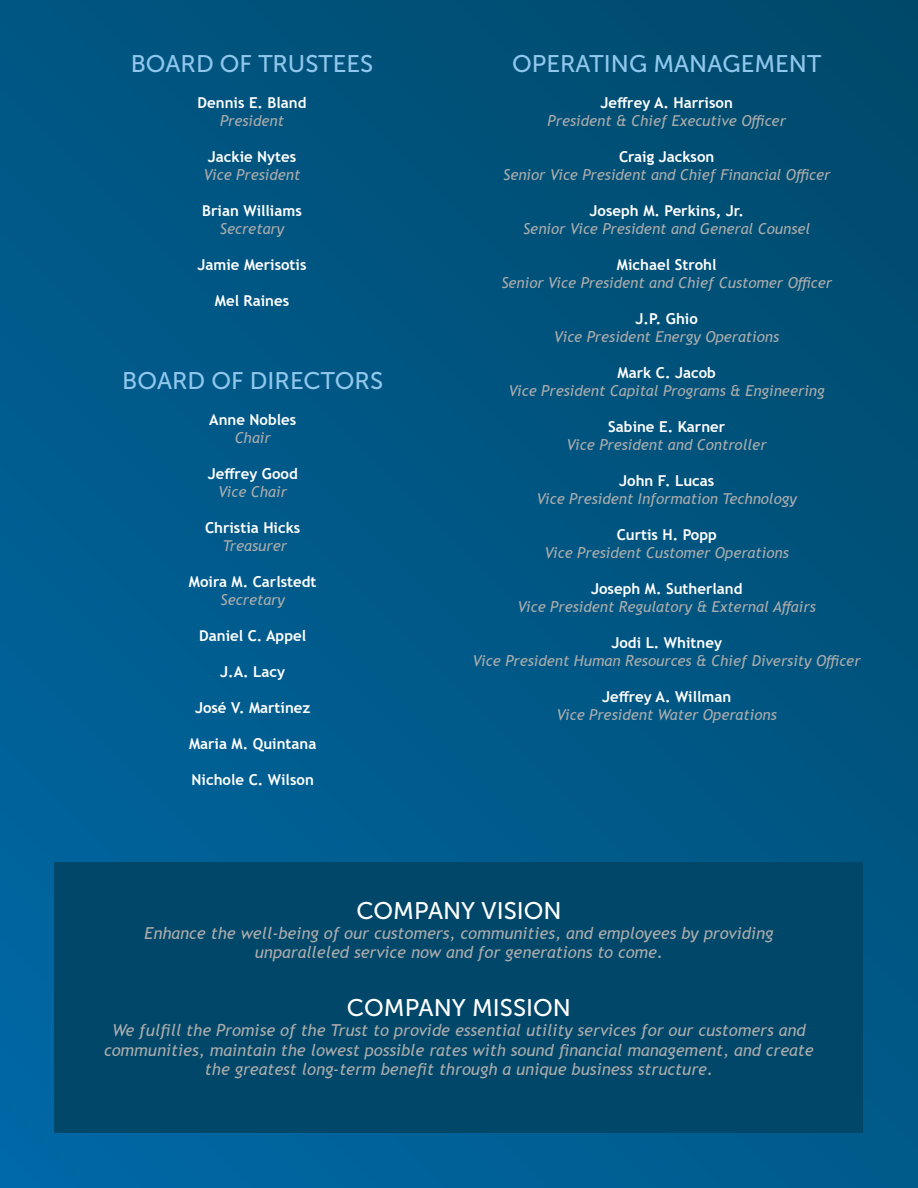
<style>
.page{position:relative;width:918px;height:1188px;background:#fff}
.page>*{position:absolute;margin:0;border:0;box-sizing:border-box;transform-origin:0 0}
.t1{font:24px "Museo Sans 500";color:#91c7ed}
.t2{font:24px "Museo Sans 500";color:#fff}
.t3{font:italic 16.5px/19.8px "Trebuchet MS";color:#acacac;text-align:center}
.t4{font:italic 15px "Trebuchet MS";color:#acacac}
.t5{font:700 15px "Trebuchet MS";color:#fff}
</style>
<div class="page">
<div style="left:0;top:0;width:918px;height:1188px;background:linear-gradient(to bottom,#004f76,#006198)"></div>
<div style="left:55px;top:863px;width:808px;height:270px;background:#004769"></div>
<h1 class="t1" style="left:131px;top:50px;width:244px">BOARD OF TRUSTEES</h1>
<p class="t5" style="left:198px;top:93px;width:110px">Dennis E. Bland</p>
<p class="t4" style="left:220px;top:111px;width:66px">President</p>
<p class="t5" style="left:208px;top:147px;width:90px">Jackie Nytes</p>
<p class="t4" style="left:204px;top:165px;width:98px">Vice President</p>
<p class="t5" style="left:202px;top:201px;width:101px">Brian Williams</p>
<p class="t4" style="left:220px;top:219px;width:66px">Secretary</p>
<p class="t5" style="left:198px;top:255px;width:110px">Jamie Merisotis</p>
<p class="t5" style="left:215px;top:291px;width:76px">Mel Raines</p>
<h1 class="t1" style="left:122px;top:368px;width:262px">BOARD OF DIRECTORS</h1>
<p class="t5" style="left:209px;top:411px;width:89px">Anne Nobles</p>
<p class="t4" style="left:235px;top:429px;width:38px">Chair</p>
<p class="t5" style="left:208px;top:465px;width:91px">Jeffrey Good</p>
<p class="t4" style="left:218px;top:483px;width:70px">Vice Chair</p>
<p class="t5" style="left:205px;top:519px;width:97px">Christia Hicks</p>
<p class="t4" style="left:223px;top:537px;width:66px">Treasurer</p>
<p class="t5" style="left:189px;top:573px;width:129px">Moira M. Carlstedt</p>
<p class="t4" style="left:221px;top:591px;width:66px">Secretary</p>
<p class="t5" style="left:199px;top:627px;width:108px">Daniel C. Appel</p>
<p class="t5" style="left:220px;top:663px;width:66px">J.A. Lacy</p>
<p class="t5" style="left:195px;top:699px;width:117px">José V. Martínez</p>
<p class="t5" style="left:189px;top:735px;width:129px">Maria M. Quintana</p>
<p class="t5" style="left:192px;top:771px;width:124px">Nichole C. Wilson</p>
<h1 class="t1" style="left:512px;top:50px;width:311px">OPERATING MANAGEMENT</h1>
<p class="t5" style="left:601px;top:93px;width:134px">Jeffrey A. Harrison</p>
<p class="t4" style="left:548px;top:111px;width:240px">President &amp; Chief Executive Officer</p>
<p class="t5" style="left:619px;top:147px;width:97px">Craig Jackson</p>
<p class="t4" style="left:503px;top:165px;width:329px">Senior Vice President and Chief Financial Officer</p>
<p class="t5" style="left:590px;top:201px;width:156px">Joseph M. Perkins, Jr.</p>
<p class="t4" style="left:523px;top:219px;width:289px">Senior Vice President and General Counsel</p>
<p class="t5" style="left:617px;top:255px;width:101px">Michael Strohl</p>
<p class="t4" style="left:501px;top:273px;width:332px">Senior Vice President and Chief Customer Officer</p>
<p class="t5" style="left:636px;top:309px;width:64px">J.P. Ghio</p>
<p class="t4" style="left:554px;top:327px;width:226px">Vice President Energy Operations</p>
<p class="t5" style="left:618px;top:363px;width:100px">Mark C. Jacob</p>
<p class="t4" style="left:509px;top:381px;width:317px">Vice President Capital Programs &amp; Engineering</p>
<p class="t5" style="left:608px;top:417px;width:118px">Sabine E. Karner</p>
<p class="t4" style="left:567px;top:435px;width:201px">Vice President and Controller</p>
<p class="t5" style="left:619px;top:471px;width:97px">John F. Lucas</p>
<p class="t4" style="left:537px;top:489px;width:261px">Vice President Information Technology</p>
<p class="t5" style="left:617px;top:525px;width:102px">Curtis H. Popp</p>
<p class="t4" style="left:545px;top:543px;width:245px">Vice President Customer Operations</p>
<p class="t5" style="left:591px;top:579px;width:153px">Joseph M. Sutherland</p>
<p class="t4" style="left:518px;top:597px;width:299px">Vice President Regulatory &amp; External Affairs</p>
<p class="t5" style="left:611px;top:633px;width:112px">Jodi L. Whitney</p>
<p class="t4" style="left:473px;top:651px;width:389px">Vice President Human Resources &amp; Chief Diversity Officer</p>
<p class="t5" style="left:602px;top:687px;width:131px">Jeffrey A. Willman</p>
<p class="t4" style="left:557px;top:705px;width:221px">Vice President Water Operations</p>
<h1 class="t2" style="left:356px;top:897px;width:207px">COMPANY VISION</h1>
<p class="t3" style="left:145px;top:923px;width:630px">Enhance the well-being of our customers, communities, and employees by providing unparalleled service now and for generations to come.</p>
<h1 class="t2" style="left:347px;top:995px;width:226px">COMPANY MISSION</h1>
<p class="t3" style="left:104px;top:1020px;width:711px">We fulfill the Promise of the Trust to provide essential utility services for our customers and communities, maintain the lowest possible rates with sound financial management, and create the greatest long-term benefit through a unique business structure.</p>
</div>
